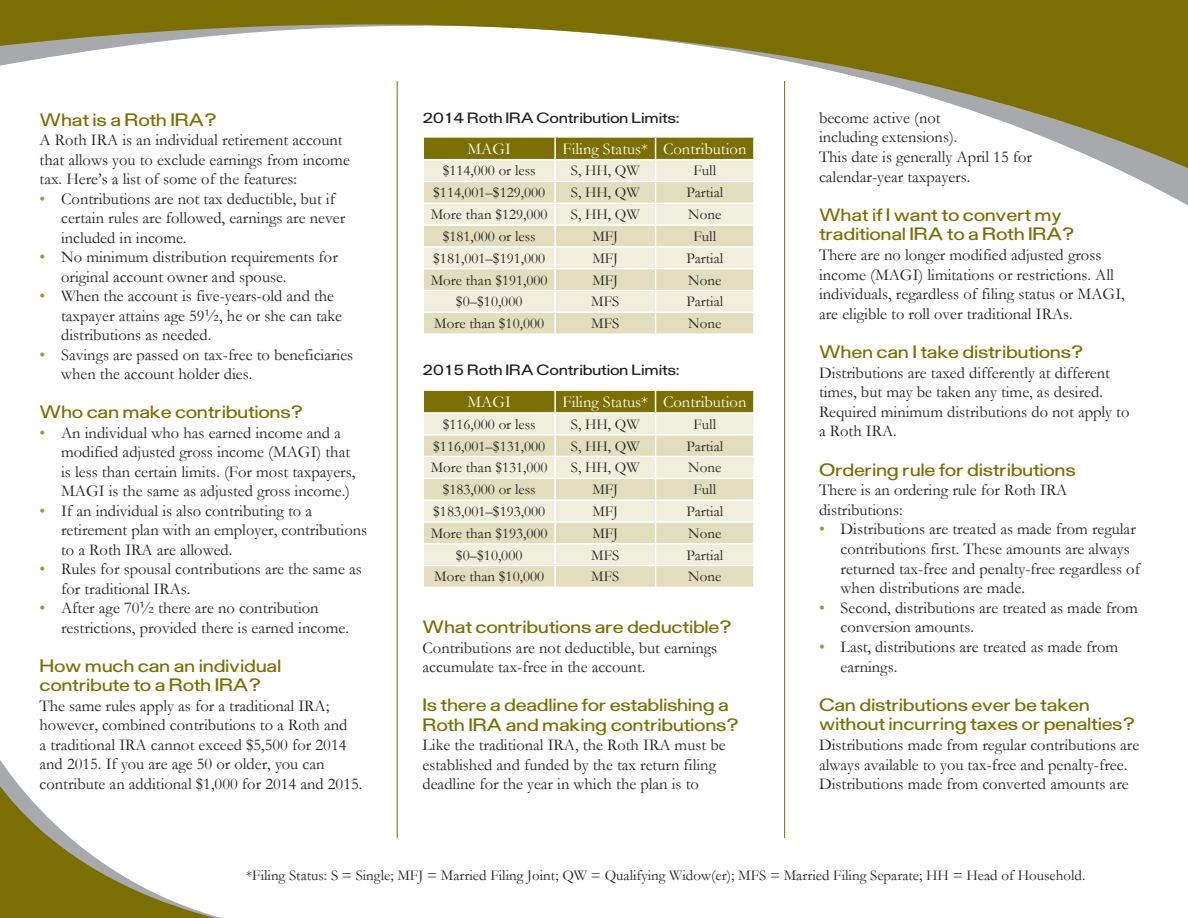
<style>
.page{position:relative;width:1188px;height:918px;background:#fff}
.page>*{position:absolute;margin:0;border:0;box-sizing:border-box;transform-origin:0 0}
.t1{font:18px/19.6px "Guernsey";color:#7a6f00}
.t2{font:16.5px/19.5px "Garamond";color:#231f20}
.t3{font:16.5px "Garamond";color:#fff}
.t4{font:15px "Garamond";color:#231f20}
.t5{font:15px "Guernsey";color:#231f20}
.s1{color:#a09743}
.s2{font-size:18px}
</style>
<div class="page">
<hr style="left:397px;top:81px;width:1px;height:757px;background:#7a6f00">
<hr style="left:784px;top:81px;width:1px;height:757px;background:#7a6f00">
<svg style="left:0;top:0;width:1188px;height:235px"></svg>
<svg style="left:0;top:766px;width:221px;height:152px"></svg>
<svg style="left:423px;top:390px;width:331px;height:197px;background:#dedaba"></svg>
<hr style="left:753px;top:566px;width:2px;height:21px;background:#fff">
<hr style="left:423px;top:136px;width:132px;height:2px;background:#fff">
<hr style="left:555px;top:136px;width:101px;height:2px;background:#fff">
<hr style="left:656px;top:136px;width:99px;height:2px;background:#fff">
<hr style="left:753px;top:138px;width:2px;height:21px;background:#fff">
<hr style="left:656px;top:159px;width:99px;height:1px;background:#fff">
<hr style="left:753px;top:160px;width:2px;height:21px;background:#fff">
<hr style="left:656px;top:181px;width:99px;height:1px;background:#fff">
<hr style="left:753px;top:182px;width:2px;height:21px;background:#fff">
<hr style="left:656px;top:203px;width:99px;height:1px;background:#fff">
<hr style="left:753px;top:204px;width:2px;height:20px;background:#fff">
<hr style="left:656px;top:224px;width:99px;height:2px;background:#fff">
<hr style="left:753px;top:226px;width:2px;height:20px;background:#fff">
<svg style="left:423px;top:137px;width:331px;height:196px;background:#dedaba"></svg>
<hr style="left:753px;top:313px;width:2px;height:20px;background:#fff">
<p class="t1" style="left:40px;top:109px;width:179px">What is a Roth IRA?</p>
<p class="t2" style="left:40px;top:130px;width:312px">A Roth IRA is an individual retirement account that allows you to exclude earnings from income tax. Here’s a list of some of the features:</p>
<p class="t2" style="left:61px;top:188px;width:286px;text-indent:-22px"><span class="s1">•</span> Contributions are not tax deductible, but if certain rules are followed, earnings are never included in income.</p>
<p class="t2" style="left:61px;top:247px;width:278px;text-indent:-22px"><span class="s1">•</span> No minimum distribution requirements for original account owner and spouse.</p>
<p class="t2" style="left:61px;top:286px;width:283px;text-indent:-22px"><span class="s1">•</span> When the account is five-years-old and the taxpayer attains age 59<span class="s2">½</span>, he or she can take distributions as needed.</p>
<p class="t2" style="left:61px;top:344px;width:294px;text-indent:-22px"><span class="s1">•</span> Savings are passed on tax-free to beneficiaries when the account holder dies.</p>
<p class="t1" style="left:40px;top:402px;width:265px">Who can make contributions?</p>
<p class="t2" style="left:61px;top:422px;width:296px;text-indent:-22px"><span class="s1">•</span> An individual who has earned income and a modified adjusted gross income (MAGI) that is less than certain limits. (For most taxpayers, MAGI is the same as adjusted gross income.)</p>
<p class="t2" style="left:61px;top:500px;width:308px;text-indent:-22px"><span class="s1">•</span> If an individual is also contributing to a retirement plan with an employer, contributions to a Roth IRA are allowed.</p>
<p class="t2" style="left:61px;top:559px;width:302px;text-indent:-22px"><span class="s1">•</span> Rules for spousal contributions are the same as for traditional IRAs.</p>
<p class="t2" style="left:61px;top:598px;width:289px;text-indent:-22px"><span class="s1">•</span> After age 70<span class="s2">½</span> there are no contribution restrictions, provided there is earned income.</p>
<p class="t1" style="left:40px;top:655px;width:243px">How much can an individual contribute to a Roth IRA?</p>
<p class="t2" style="left:40px;top:695px;width:324px">The same rules apply as for a traditional IRA; however, combined contributions to a Roth and<br>a traditional IRA cannot exceed $5,500 for 2014 and 2015. If you are age 50 or older, you can contribute an additional $1,000 for 2014 and 2015.</p>
<p class="t5" style="left:423px;top:109px;width:258px">2014 Roth IRA Contribution Limits:</p>
<p class="t3" style="left:467px;top:137px;width:45px">MAGI</p>
<p class="t3" style="left:562px;top:137px;width:87px">Filing Status*</p>
<p class="t3" style="left:663px;top:137px;width:85px">Contribution</p>
<p class="t4" style="left:443px;top:161px;width:94px">$114,000 or less</p>
<p class="t4" style="left:571px;top:161px;width:70px">S, HH, QW</p>
<p class="t4" style="left:693px;top:161px;width:24px">Full</p>
<p class="t4" style="left:433px;top:183px;width:113px">$114,001–$129,000</p>
<p class="t4" style="left:571px;top:183px;width:70px">S, HH, QW</p>
<p class="t4" style="left:686px;top:183px;width:38px">Partial</p>
<p class="t4" style="left:431px;top:204px;width:118px">More than $129,000</p>
<p class="t4" style="left:571px;top:204px;width:70px">S, HH, QW</p>
<p class="t4" style="left:688px;top:204px;width:35px">None</p>
<p class="t4" style="left:443px;top:226px;width:94px">$181,000 or less</p>
<p class="t4" style="left:592px;top:226px;width:27px">MFJ</p>
<p class="t4" style="left:693px;top:226px;width:24px">Full</p>
<p class="t4" style="left:433px;top:248px;width:113px">$181,001–$191,000</p>
<p class="t4" style="left:592px;top:248px;width:27px">MFJ</p>
<p class="t4" style="left:686px;top:248px;width:38px">Partial</p>
<p class="t4" style="left:431px;top:270px;width:118px">More than $191,000</p>
<p class="t4" style="left:592px;top:270px;width:27px">MFJ</p>
<p class="t4" style="left:688px;top:270px;width:35px">None</p>
<p class="t4" style="left:456px;top:292px;width:68px">$0–$10,000</p>
<p class="t4" style="left:591px;top:292px;width:30px">MFS</p>
<p class="t4" style="left:686px;top:292px;width:38px">Partial</p>
<p class="t4" style="left:434px;top:313px;width:111px">More than $10,000</p>
<p class="t4" style="left:591px;top:313px;width:30px">MFS</p>
<p class="t4" style="left:688px;top:313px;width:35px">None</p>
<p class="t5" style="left:423px;top:361px;width:258px">2015 Roth IRA Contribution Limits:</p>
<p class="t3" style="left:467px;top:391px;width:45px">MAGI</p>
<p class="t3" style="left:562px;top:391px;width:87px">Filing Status*</p>
<p class="t3" style="left:663px;top:391px;width:85px">Contribution</p>
<p class="t4" style="left:443px;top:414px;width:94px">$116,000 or less</p>
<p class="t4" style="left:571px;top:414px;width:70px">S, HH, QW</p>
<p class="t4" style="left:693px;top:414px;width:24px">Full</p>
<p class="t4" style="left:433px;top:436px;width:113px">$116,001–$131,000</p>
<p class="t4" style="left:571px;top:436px;width:70px">S, HH, QW</p>
<p class="t4" style="left:686px;top:436px;width:38px">Partial</p>
<p class="t4" style="left:431px;top:458px;width:118px">More than $131,000</p>
<p class="t4" style="left:571px;top:458px;width:70px">S, HH, QW</p>
<p class="t4" style="left:688px;top:458px;width:35px">None</p>
<p class="t4" style="left:443px;top:479px;width:94px">$183,000 or less</p>
<p class="t4" style="left:592px;top:479px;width:27px">MFJ</p>
<p class="t4" style="left:693px;top:479px;width:24px">Full</p>
<p class="t4" style="left:433px;top:501px;width:113px">$183,001–$193,000</p>
<p class="t4" style="left:592px;top:501px;width:27px">MFJ</p>
<p class="t4" style="left:686px;top:501px;width:38px">Partial</p>
<p class="t4" style="left:431px;top:523px;width:118px">More than $193,000</p>
<p class="t4" style="left:592px;top:523px;width:27px">MFJ</p>
<p class="t4" style="left:688px;top:523px;width:35px">None</p>
<p class="t4" style="left:456px;top:545px;width:68px">$0–$10,000</p>
<p class="t4" style="left:591px;top:545px;width:30px">MFS</p>
<p class="t4" style="left:686px;top:545px;width:38px">Partial</p>
<p class="t4" style="left:434px;top:567px;width:111px">More than $10,000</p>
<p class="t4" style="left:591px;top:567px;width:30px">MFS</p>
<p class="t4" style="left:688px;top:567px;width:35px">None</p>
<p class="t1" style="left:423px;top:617px;width:311px">What contributions are deductible?</p>
<p class="t2" style="left:423px;top:637px;width:296px">Contributions are not deductible, but earnings accumulate tax-free in the account.</p>
<p class="t1" style="left:423px;top:695px;width:318px">Is there a deadline for establishing a<br>Roth IRA and making contributions?</p>
<p class="t2" style="left:423px;top:735px;width:305px">Like the traditional IRA, the Roth IRA must be established and funded by the tax return filing deadline for the year in which the plan is to</p>
<p class="t2" style="left:819px;top:107px;width:215px">become active (not<br>including extensions).<br>This date is generally April 15 for calendar-year taxpayers.</p>
<p class="t1" style="left:819px;top:205px;width:257px">What if I want to convert my traditional IRA to a Roth IRA?</p>
<p class="t2" style="left:819px;top:245px;width:307px">There are no longer modified adjusted gross income (MAGI) limitations or restrictions. All individuals, regardless of filing status or MAGI, are eligible to roll over traditional IRAs.</p>
<p class="t1" style="left:819px;top:342px;width:266px">When can I take distributions?</p>
<p class="t2" style="left:819px;top:362px;width:312px">Distributions are taxed differently at different times, but may be taken any time, as desired.<br>Required minimum distributions do not apply to a Roth IRA.</p>
<p class="t1" style="left:819px;top:459px;width:258px">Ordering rule for distributions</p>
<p class="t2" style="left:819px;top:480px;width:250px">There is an ordering rule for Roth IRA distributions:</p>
<p class="t2" style="left:841px;top:519px;width:301px;text-indent:-22px"><span class="s1">•</span> Distributions are treated as made from regular contributions first. These amounts are always returned tax-free and penalty-free regardless of when distributions are made.</p>
<p class="t2" style="left:841px;top:597px;width:299px;text-indent:-22px"><span class="s1">•</span> Second, distributions are treated as made from conversion amounts.</p>
<p class="t2" style="left:841px;top:637px;width:279px;text-indent:-22px"><span class="s1">•</span> Last, distributions are treated as made from earnings.</p>
<p class="t1" style="left:819px;top:695px;width:317px">Can distributions ever be taken without incurring taxes or penalties?</p>
<p class="t2" style="left:819px;top:735px;width:322px">Distributions made from regular contributions are always available to you tax-free and penalty-free.</p>
<p class="t2" style="left:819px;top:774px;width:311px">Distributions made from converted amounts are</p>
<p class="t4" style="left:246px;top:865px;width:841px">*Filing Status: S = Single; MFJ = Married Filing Joint; QW = Qualifying Widow(er); MFS = Married Filing Separate; HH = Head of Household.</p>
</div>
